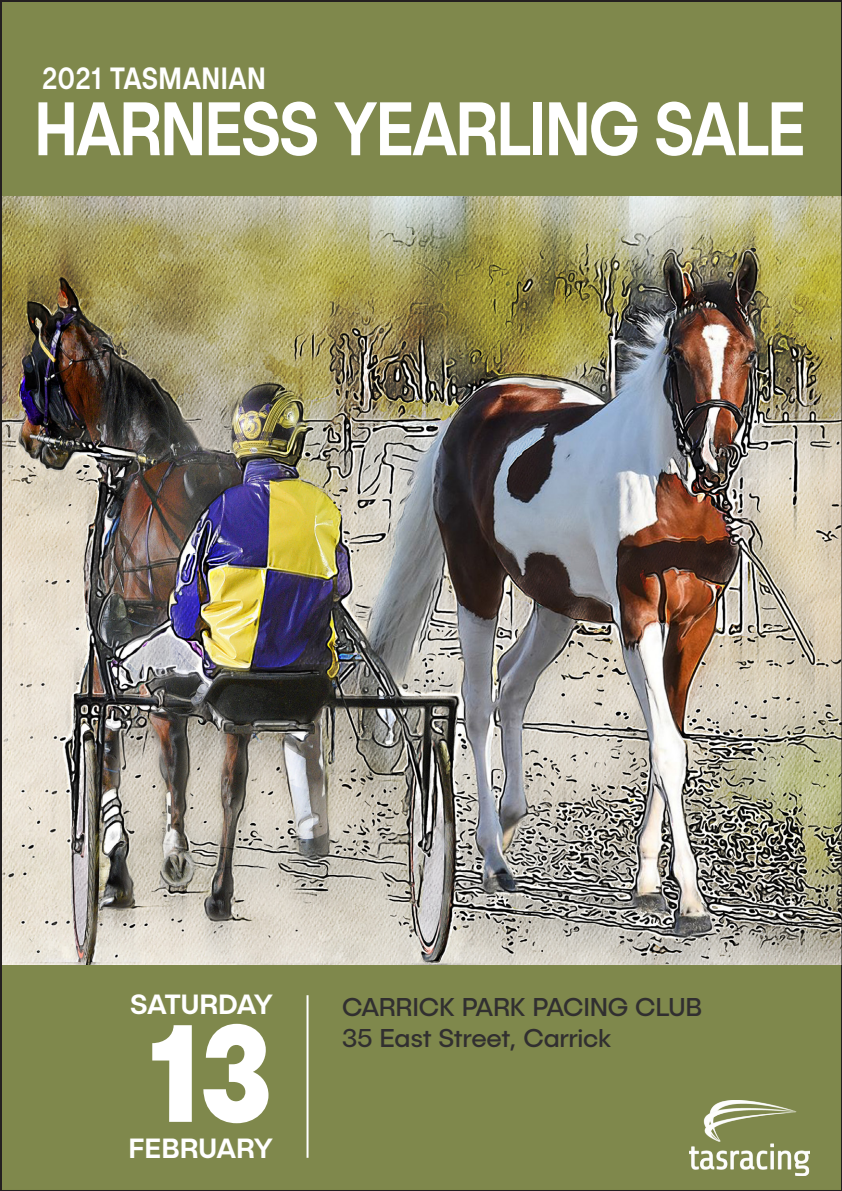
<style>
.page{position:relative;width:842px;height:1191px;background:#fff}
.page>*{position:absolute;margin:0;border:0;box-sizing:border-box;transform-origin:0 0}
.t1{font:800 138px "Publica Sans";color:#fff;scale:.85 1}
.t2{font:500 76.2px "Publica Sans";letter-spacing:-.03em;color:#fff;scale:.84 1}
.t3{font:500 31px "Publica Sans";letter-spacing:.02em;color:#fff;scale:.84 1}
.t4{font:500 28px "Publica Sans";color:#fff}
.t5{font:26px "Publica Sans";letter-spacing:-.01em;color:#312f30}
</style>
<div class="page">
<img style="left:0;top:0;width:842px;height:1191px">
<p class="t3" style="left:42px;top:58px;width:268px">2021 TASMANIAN</p>
<p class="t2" style="left:34px;top:80px;width:920px">HARNESS YEARLING SALE</p>
<p class="t4" style="left:130px;top:986px;width:144px">SATURDAY</p>
<p class="t1" style="left:148px;top:980px;width:149px">13</p>
<p class="t4" style="left:129px;top:1130px;width:146px">FEBRUARY</p>
<p class="t5" style="left:342px;top:990px;width:361px">CARRICK PARK PACING CLUB</p>
<p class="t5" style="left:342px;top:1022px;width:271px">35 East Street, Carrick</p>
</div>
